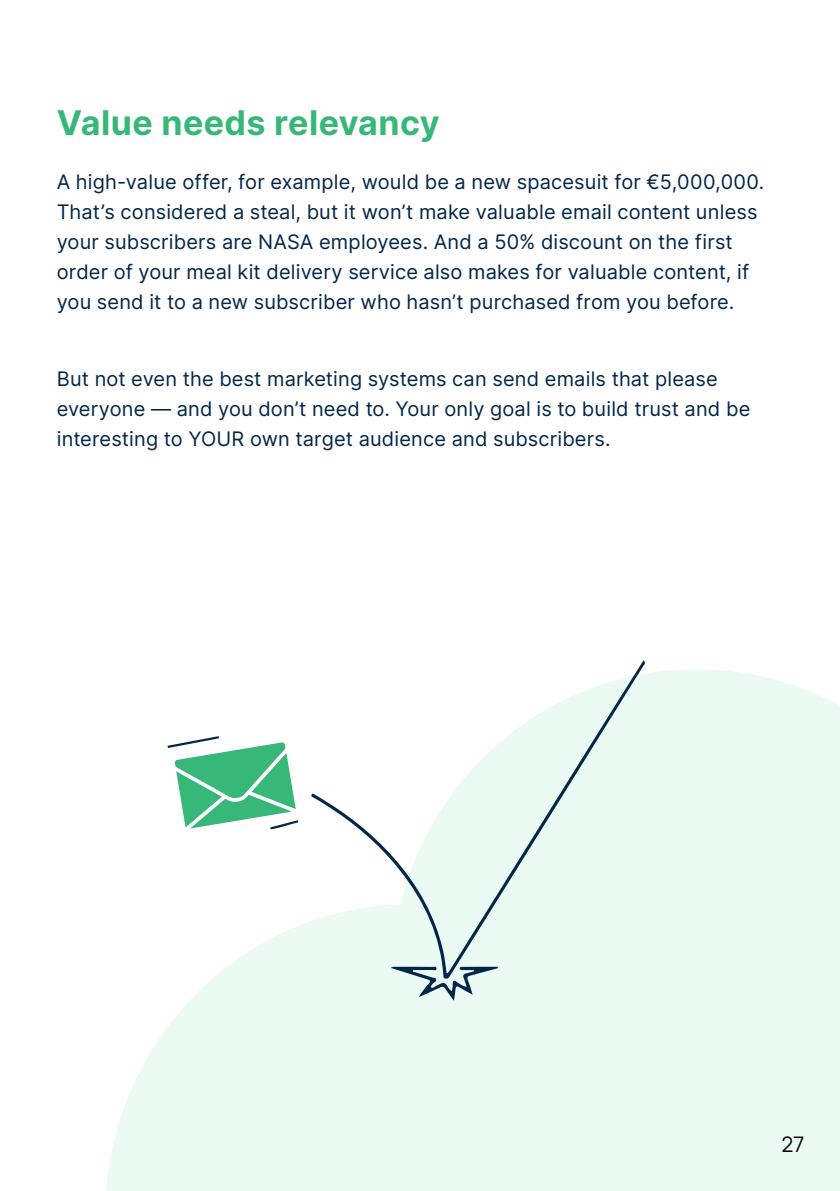
<style>
.page{position:relative;width:840px;height:1191px;background:#fff}
.page>*{position:absolute;margin:0;border:0;box-sizing:border-box;transform-origin:0 0}
.t1{font:700 34px "Inter";letter-spacing:.01em;color:#37b879}
.t2{font:22px "Qanelas";color:#000}
.t3{font:20px/30px "Inter";letter-spacing:.005em;color:#00274a}
</style>
<div class="page">
<svg style="left:106px;top:669px;width:733px;height:522px;fill:#ebfaf3"></svg>
<svg style="left:310px;top:660px;width:334px;height:319px;fill:#ebfaf3"></svg>
<svg style="left:390px;top:966px;width:108px;height:34px;background:#b3c8cb"></svg>
<svg style="left:167px;top:736px;width:135px;height:99px"></svg>
<h1 class="t1" style="left:57px;top:97px;width:384px">Value needs relevancy</h1>
<p class="t3" style="left:57px;top:166px;width:708px">A high-value offer, for example, would be a new spacesuit for €5,000,000.<br>That’s considered a steal, but it won’t make valuable email content unless your subscribers are NASA employees. And a 50% discount on the first order of your meal kit delivery service also makes for valuable content, if you send it to a new subscriber who hasn’t purchased from you before.</p>
<p class="t3" style="left:57px;top:363px;width:694px">But not even the best marketing systems can send emails that please everyone — and you don’t need to. Your only goal is to build trust and be interesting to YOUR own target audience and subscribers.</p>
<p class="t2" style="left:781px;top:1130px;width:24px">27</p>
</div>
